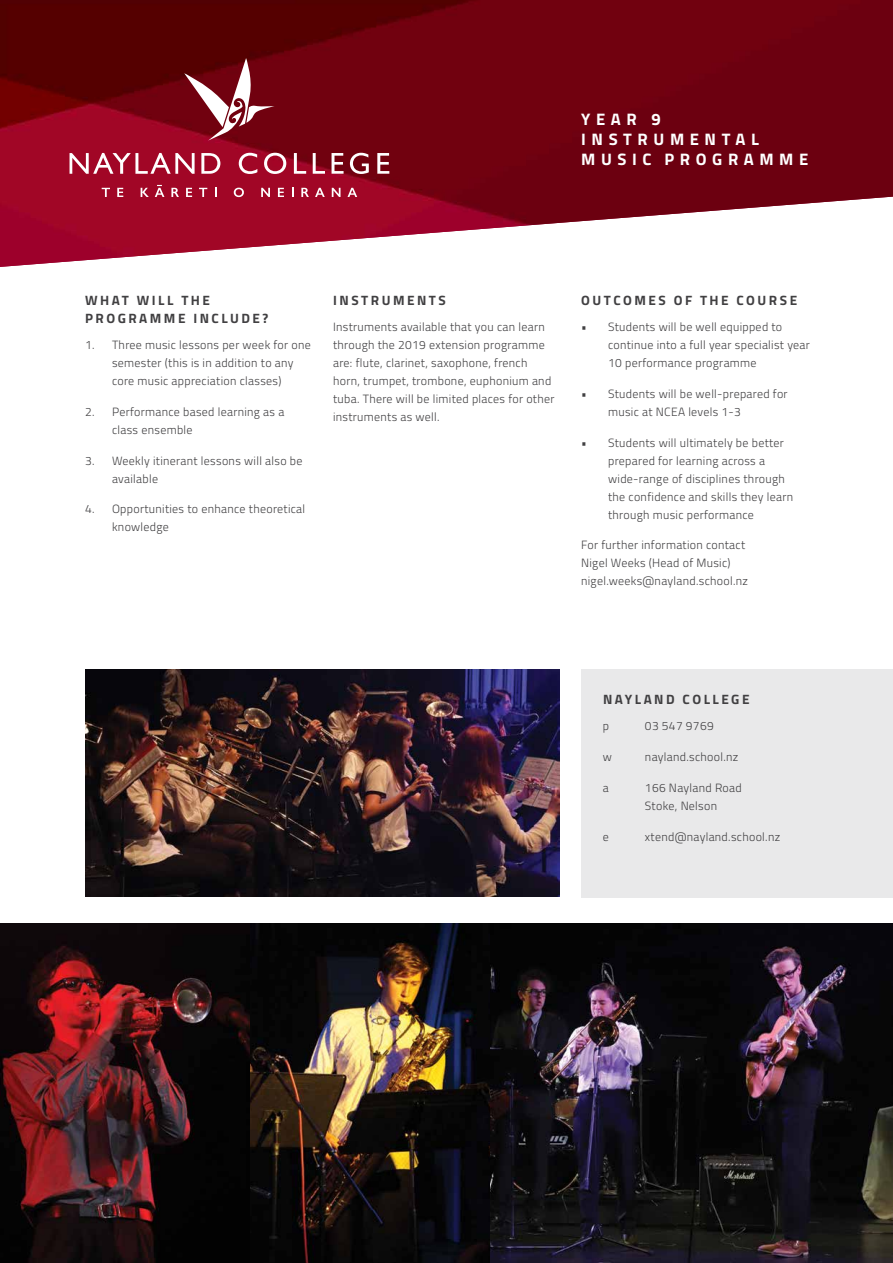
<style>
.page{position:relative;width:893px;height:1263px;background:#fff}
.page>*{position:absolute;margin:0;border:0;box-sizing:border-box;transform-origin:0 0}
.t1{font:700 16.65px/20px "Titillium";letter-spacing:.335em;color:#fff}
.t2{font:700 13.5px/18px "Titillium";letter-spacing:.185em;color:#414042}
.t3{font:300 12px/18px "Titillium";letter-spacing:.025em;color:#414042}
</style>
<div class="page">
<div style="left:581px;top:669px;width:312px;height:229px;background:#e9e9ea"></div>
<img style="left:0;top:0;width:893px;height:267px">
<img style="left:250px;top:924px;width:643px;height:339px">
<img style="left:0;top:924px;width:250px;height:339px">
<img style="left:85px;top:669px;width:475px;height:227px">
<svg style="left:184px;top:58px;width:91px;height:83px"></svg>
<svg style="left:70px;top:153px;width:125px;height:21px"></svg>
<svg style="left:201px;top:153px;width:19px;height:21px"></svg>
<svg style="left:239px;top:153px;width:18px;height:21px"></svg>
<svg style="left:264px;top:153px;width:22px;height:21px"></svg>
<svg style="left:294px;top:153px;width:12px;height:21px"></svg>
<svg style="left:313px;top:153px;width:12px;height:21px"></svg>
<svg style="left:332px;top:153px;width:12px;height:21px"></svg>
<svg style="left:350px;top:153px;width:19px;height:21px"></svg>
<svg style="left:377px;top:153px;width:12px;height:21px"></svg>
<svg style="left:102px;top:188px;width:8px;height:9px"></svg>
<svg style="left:117px;top:188px;width:6px;height:9px"></svg>
<svg style="left:141px;top:188px;width:8px;height:9px"></svg>
<svg style="left:155px;top:185px;width:9px;height:12px"></svg>
<svg style="left:171px;top:188px;width:8px;height:9px"></svg>
<svg style="left:186px;top:188px;width:6px;height:9px"></svg>
<svg style="left:199px;top:188px;width:8px;height:9px"></svg>
<svg style="left:234px;top:188px;width:10px;height:9px"></svg>
<svg style="left:261px;top:188px;width:9px;height:9px"></svg>
<svg style="left:278px;top:188px;width:6px;height:9px"></svg>
<svg style="left:301px;top:188px;width:8px;height:9px"></svg>
<svg style="left:315px;top:188px;width:10px;height:9px"></svg>
<svg style="left:332px;top:188px;width:8px;height:9px"></svg>
<svg style="left:348px;top:188px;width:9px;height:9px"></svg>
<h1 class="t1" style="left:581px;top:109px;width:229px">YEAR 9<br>INSTRUMENTAL<br>MUSIC PROGRAMME</h1>
<p class="t2" style="left:85px;top:290px;width:185px">WHAT WILL THE<br>PROGRAMME INCLUDE?</p>
<p class="t3" style="left:112px;top:335px;width:200px;text-indent:-27px">1. Three music lessons per week for one semester (this is in addition to any core music appreciation classes)</p>
<p class="t3" style="left:112px;top:402px;width:174px;text-indent:-27px">2. Performance based learning as a class ensemble</p>
<p class="t3" style="left:112px;top:451px;width:192px;text-indent:-27px">3. Weekly itinerant lessons will also be available</p>
<p class="t3" style="left:112px;top:500px;width:195px;text-indent:-27px">4. Opportunities to enhance theoretical knowledge</p>
<p class="t2" style="left:333px;top:290px;width:114px">INSTRUMENTS</p>
<p class="t3" style="left:333px;top:317px;width:223px">Instruments available that you can learn through the 2019 extension programme are: flute, clarinet, saxophone, french horn, trumpet, trombone, euphonium and tuba. There will be limited places for other instruments as well.</p>
<p class="t2" style="left:581px;top:290px;width:217px">OUTCOMES OF THE COURSE</p>
<p class="t3" style="left:608px;top:317px;width:203px;text-indent:-27px">• Students will be well equipped to continue into a full year specialist year<br>10 performance programme</p>
<p class="t3" style="left:608px;top:384px;width:181px;text-indent:-27px">• Students will be well-prepared for music at NCEA levels 1-3</p>
<p class="t3" style="left:608px;top:433px;width:187px;text-indent:-27px">• Students will ultimately be better prepared for learning across a wide-range of disciplines through the confidence and skills they learn through music performance</p>
<p class="t3" style="left:581px;top:536px;width:168px">For further information contact<br>Nigel Weeks (Head of Music) nigel.weeks@nayland.school.nz</p>
<p class="t2" style="left:603px;top:689px;width:148px">NAYLAND COLLEGE</p>
<p class="t3" style="left:603px;top:716px;width:8px">p</p>
<p class="t3" style="left:645px;top:716px;width:70px">03 547 9769</p>
<p class="t3" style="left:603px;top:747px;width:11px">w</p>
<p class="t3" style="left:645px;top:747px;width:95px">nayland.school.nz</p>
<p class="t3" style="left:603px;top:778px;width:7px">a</p>
<p class="t3" style="left:645px;top:778px;width:98px">166 Nayland Road<br>Stoke, Nelson</p>
<p class="t3" style="left:603px;top:827px;width:8px">e</p>
<p class="t3" style="left:645px;top:827px;width:137px">xtend@nayland.school.nz</p>
</div>
